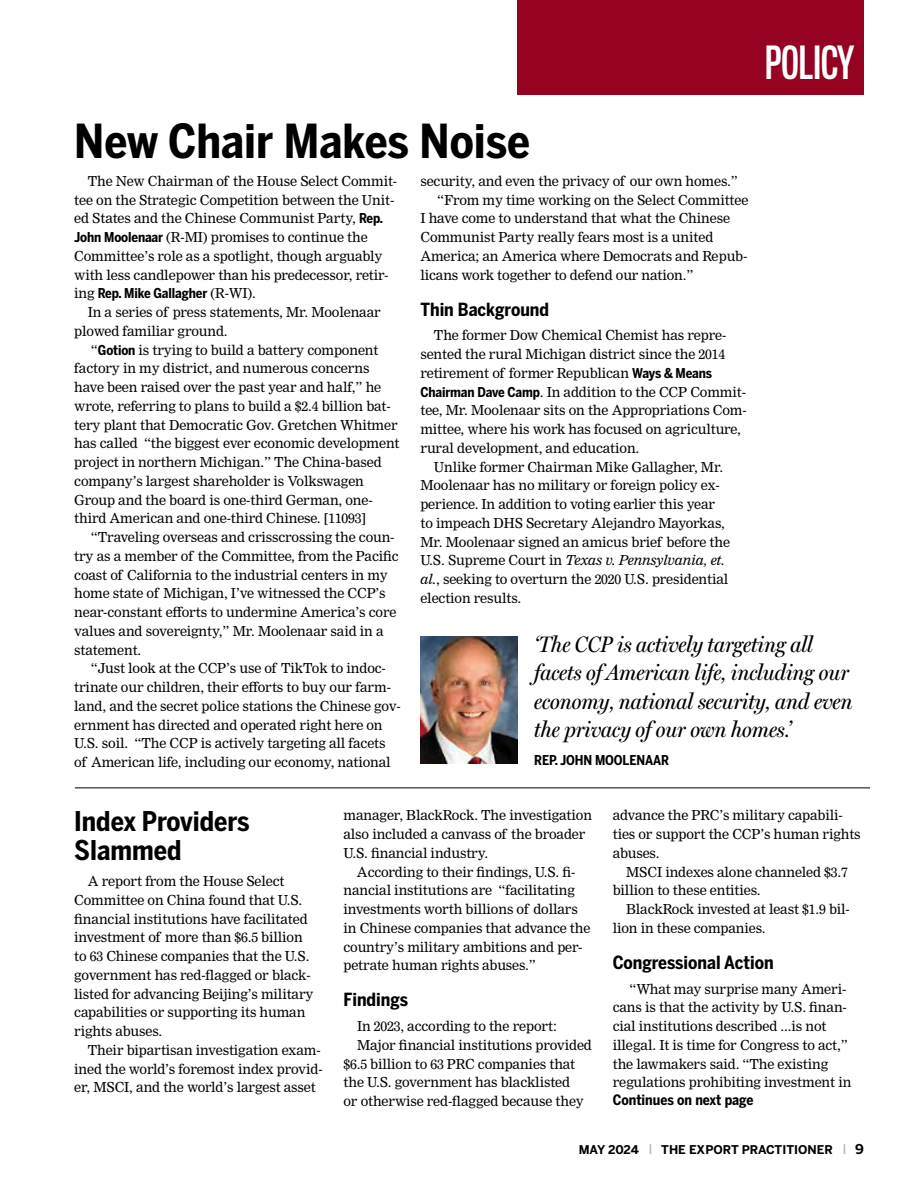
<style>
.page{position:relative;width:918px;height:1188px;background:#fff}
.page>*{position:absolute;margin:0;border:0;box-sizing:border-box;transform-origin:0 0}
.t1{font:700 46.5px "Benton Sans Cond";color:#000}
.t2{font:42px "Titling Gothic FB Comp Standard";letter-spacing:.005em;color:#fff}
.t3{font:700 27px/28.5px "Benton Sans Cond";color:#000}
.t4{font:italic 22.5px/28.5px "Miller Headline";color:#000}
.t5{font:700 18px "Benton Sans Cond";color:#000}
.t6{font:700 14.25px "Benton Sans Cond";color:#000}
.t7{font:13.5px/18.8px "Nimrod MT Std";letter-spacing:-.01em;color:#000}
.t8{font:700 13.5px "Benton Sans Cond";letter-spacing:-.01em;color:#000}
.t9{font:italic 13.5px "Nimrod MT Std";letter-spacing:-.01em;color:#000}
.t10{font:700 12px "Benton Sans";color:#000}
.s1{font-family:"Benton Sans Cond";font-weight:700}
.s2{font-family:"Nimrod MT Std";font-weight:400}
.s3{font-style:normal}
.s4{font-style:italic}
.s5{font-size:10.5px;color:#bcbec0}
.s6{font-size:13.5px}
</style>
<div class="page">
<div style="left:518px;top:0;width:346px;height:94px;background:#960222"></div>
<img style="left:420px;top:636px;width:98px;height:128px">
<hr style="left:75px;top:788px;width:795px;height:1px;background:#000">
<h2 class="t2" style="left:765px;top:38px;width:91px">POLICY</h2>
<h1 class="t1" style="left:74px;top:114px;width:457px">New Chair Makes Noise</h1>
<p class="t7" style="left:74px;top:171px;width:325px;text-indent:14px">The New Chairman of the House Select Commit&shy;tee on the Strategic Competition between the Unit&shy;ed States and the Chinese Communist Party, <span class="s1">Rep.<br>John Moolenaar</span> (R-MI) promises to continue the Committee’s role as a spotlight, though arguably with less candlepower than his predecessor, retir-</p>
<p class="t8" style="left:74px;top:286px;width:183px"><span class="s2">ing</span> Rep. Mike Gallagher <span class="s2">(R-WI).</span></p>
<p class="t7" style="left:74px;top:302px;width:308px;text-indent:14px">In a series of press statements, Mr. Moolenaar plowed familiar ground.</p>
<p class="t7" style="left:74px;top:340px;width:327px;text-indent:17px">“<span class="s1">Gotion</span> is trying to build a battery component factory in my district, and numerous concerns have been raised over the past year and half,” he wrote, referring to plans to build a $2.4 billion bat&shy;tery plant that Democratic Gov. Gretchen Whitmer has called “the biggest ever economic development project in northern Michigan.” The China-based company’s largest shareholder is Volkswagen Group and the board is one-third German, one&shy;third American and one-third Chinese. [11093]</p>
<p class="t7" style="left:74px;top:527px;width:326px;text-indent:17px">“Traveling overseas and crisscrossing the coun&shy;try as a member of the Committee, from the Pacific coast of California to the industrial centers in my home state of Michigan, I’ve witnessed the CCP’s near-constant efforts to undermine America’s core values and sovereignty,” Mr. Moolenaar said in a statement.</p>
<p class="t7" style="left:74px;top:659px;width:328px;text-indent:17px">“Just look at the CCP’s use of TikTok to indoc&shy;trinate our children, their efforts to buy our farm&shy;land, and the secret police stations the Chinese gov&shy;ernment has directed and operated right here on U.S. soil. “The CCP is actively targeting all facets of American life, including our economy, national</p>
<p class="t7" style="left:420px;top:171px;width:319px">security, and even the privacy of our own homes.”</p>
<p class="t7" style="left:437px;top:190px;width:313px">“From my time working on the Select Committee</p>
<p class="t7" style="left:420px;top:209px;width:311px">I have come to understand that what the Chinese</p>
<p class="t7" style="left:420px;top:227px;width:294px">Communist Party really fears most is a united</p>
<p class="t7" style="left:420px;top:246px;width:329px">America; an America where Democrats and Repub-</p>
<p class="t7" style="left:420px;top:265px;width:275px">licans work together to defend our nation.”</p>
<h3 class="t5" style="left:420px;top:298px;width:130px">Thin Background</h3>
<p class="t7" style="left:434px;top:325px;width:294px">The former Dow Chemical Chemist has repre-</p>
<p class="t7" style="left:420px;top:344px;width:306px">sented the rural Michigan district since the 2014</p>
<p class="t7" style="left:420px;top:363px;width:293px">retirement of former Republican <span class="s1">Ways &amp; Means</span></p>
<p class="t7" style="left:420px;top:382px;width:327px"><span class="s1">Chairman Dave Camp</span>. In addition to the CCP Commit-</p>
<p class="t7" style="left:420px;top:400px;width:328px">tee, Mr. Moolenaar sits on the Appropriations Com-</p>
<p class="t7" style="left:420px;top:419px;width:322px">mittee, where his work has focused on agriculture,</p>
<p class="t7" style="left:420px;top:438px;width:220px">rural development, and education.</p>
<p class="t7" style="left:434px;top:457px;width:291px">Unlike former Chairman Mike Gallagher, Mr.</p>
<p class="t7" style="left:420px;top:475px;width:301px">Moolenaar has no military or foreign policy ex-</p>
<p class="t7" style="left:420px;top:494px;width:296px">perience. In addition to voting earlier this year</p>
<p class="t7" style="left:420px;top:513px;width:306px">to impeach DHS Secretary Alejandro Mayorkas,</p>
<p class="t7" style="left:420px;top:532px;width:311px">Mr. Moolenaar signed an amicus brief before the</p>
<p class="t9" style="left:420px;top:553px;width:306px"><span class="s3">U.S. Supreme Court in</span> Texas v. Pennsylvania, et.</p>
<p class="t7" style="left:420px;top:569px;width:310px"><span class="s4">al.</span>, seeking to overturn the 2020 U.S. presidential</p>
<p class="t7" style="left:420px;top:588px;width:102px">election results.</p>
<h3 class="t4" style="left:534px;top:630px;width:320px">‘The CCP is actively targeting all facets of American life, including our economy, national security, and even the privacy of our own homes.’</h3>
<p class="t8" style="left:534px;top:752px;width:136px">REP. JOHN MOOLENAAR</p>
<h3 class="t3" style="left:74px;top:807px;width:177px">Index Providers<br>Slammed</h3>
<p class="t7" style="left:74px;top:871px;width:241px;text-indent:14px">A report from the House Select Committee on China found that U.S. financial institutions have facilitated investment of more than $6.5 billion to 63 Chinese companies that the U.S. government has red-flagged or black&shy;listed for advancing Beijing’s military capabilities or supporting its human rights abuses.</p>
<p class="t7" style="left:74px;top:1040px;width:250px;text-indent:14px">Their bipartisan investigation exam&shy;ined the world’s foremost index provid&shy;er, MSCI, and the world’s largest asset</p>
<p class="t7" style="left:343px;top:806px;width:250px">manager, BlackRock. The investigation also included a canvass of the broader<br>U.S. financial industry.</p>
<p class="t7" style="left:343px;top:862px;width:248px;text-indent:14px">According to their findings, U.S. fi&shy;nancial institutions are “facilitating investments worth billions of dollars in Chinese companies that advance the country’s military ambitions and per&shy;petrate human rights abuses.”</p>
<h3 class="t5" style="left:344px;top:989px;width:66px">Findings</h3>
<p class="t7" style="left:357px;top:1016px;width:201px">In 2023, according to the report:</p>
<p class="t7" style="left:357px;top:1035px;width:236px">Major financial institutions provided</p>
<p class="t7" style="left:344px;top:1054px;width:233px">$6.5 billion to 63 PRC companies that</p>
<p class="t7" style="left:344px;top:1073px;width:228px">the U.S. government has blacklisted</p>
<p class="t7" style="left:344px;top:1091px;width:242px">or otherwise red-flagged because they</p>
<p class="t7" style="left:613px;top:806px;width:249px">advance the PRC’s military capabili&shy;ties or support the CCP’s human rights abuses.</p>
<p class="t7" style="left:613px;top:862px;width:237px;text-indent:14px">MSCI indexes alone channeled $3.7 billion to these entities.</p>
<p class="t7" style="left:613px;top:899px;width:239px;text-indent:14px">BlackRock invested at least $1.9 bil&shy;lion in these companies.</p>
<h3 class="t5" style="left:613px;top:952px;width:162px">Congressional Action</h3>
<p class="t7" style="left:613px;top:979px;width:240px;text-indent:17px">“What may surprise many Ameri&shy;cans is that the activity by U.S. finan&shy;cial institutions described ...is not illegal. It is time for Congress to act,” the lawmakers said. “The existing regulations prohibiting investment in</p>
<p class="t6" style="left:613px;top:1091px;width:142px">Continues on next page</p>
<p class="t10" style="left:579px;top:1142px;width:287px">MAY 2024 <span class="s5">|</span> THE EXPORT PRACTITIONER <span class="s5">|</span> <span class="s6">9</span></p>
</div>
